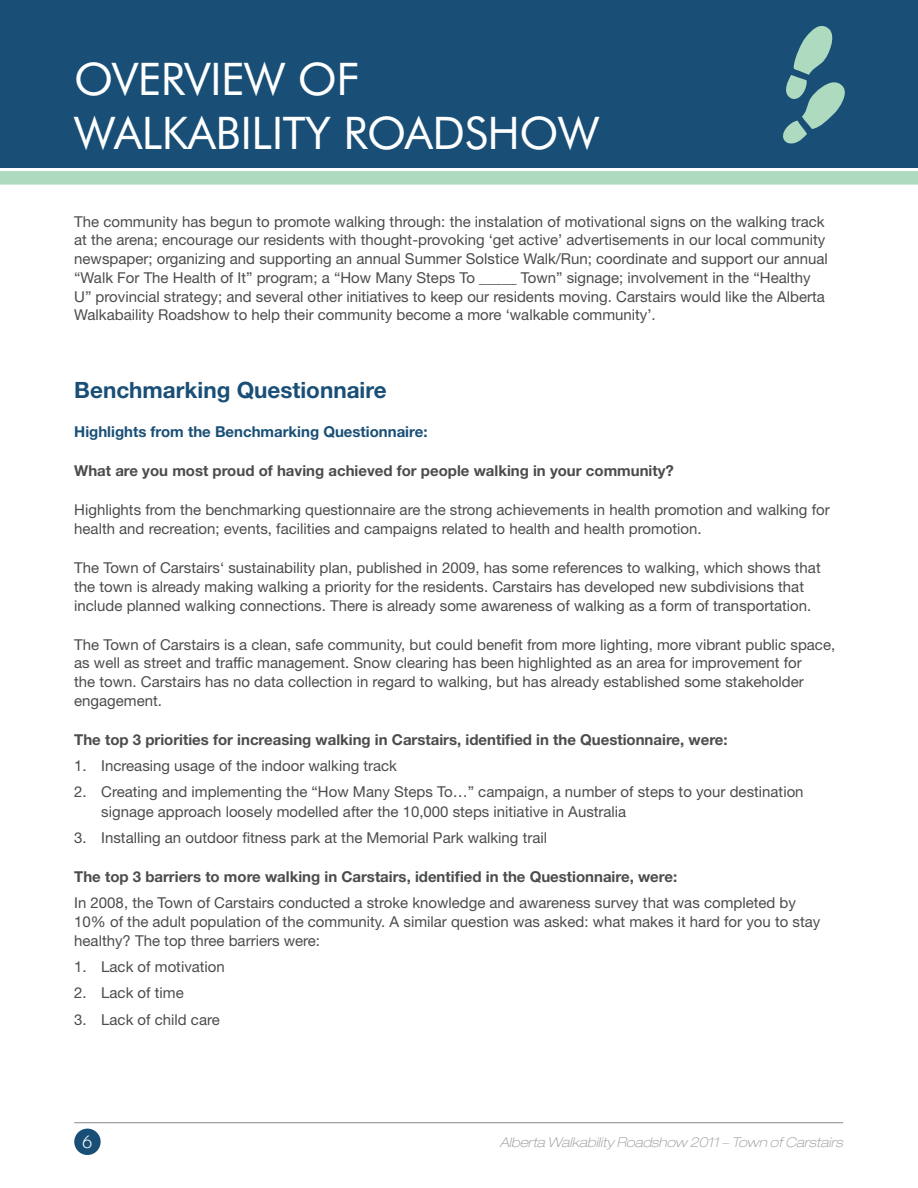
<style>
.page{position:relative;width:918px;height:1188px;background:#fff}
.page>*{position:absolute;margin:0;border:0;box-sizing:border-box;transform-origin:0 0}
.Table_of_contents_bo{font:45px/54px "Futura BT";letter-spacing:-.01em;color:#fff}
.main_text_copy_use_t{font:700 22.5px "Helvetica Neue LT Std";color:#194f77}
.t1{font:18px "Kabel IT Cby BT";color:#fff}
.main_text_copy_use_t-2{font:15px/18.8px "Helvetica Neue LT Std";color:#4b4c4d}
.bullets{font:15px/19.5px "Helvetica Neue LT Std";color:#4b4c4d}
.main_text_copy_use_t-3{font:700 15px "Helvetica Neue LT Std";color:#4b4c4d}
.main_text_copy_use_t-4{font:700 15px "Helvetica Neue LT Std";color:#194f77}
.t2{font:italic 100 expanded 13.5px "Helvetica Neue LT Std";color:#939598}
</style>
<div class="page">
<hr style="left:74px;top:1122px;width:769px;height:1px;background:#939598">
<div style="left:74px;top:1129px;width:27px;height:26px;background:#194f77;border-radius:50%"></div>
<div style="left:0;top:0;width:918px;height:122px;background:#194f77"></div>
<div style="left:0;top:97px;width:918px;height:70px;background:#194f77"></div>
<div style="left:0;top:171px;width:918px;height:14px;background:#aedbc0"></div>
<svg style="left:783px;top:26px;width:62px;height:118px"></svg>
<p class="Table_of_contents_bo" style="left:74px;top:52px;width:526px">OVERVIEW OF<br>WALKABILITY ROADSHOW</p>
<p class="main_text_copy_use_t-2" style="left:74px;top:212px;width:755px">The community has begun to promote walking through: the instalation of motivational signs on the walking track at the arena; encourage our residents with thought-provoking ‘get active’ advertisements in our local community newspaper; organizing and supporting an annual Summer Solstice Walk/Run; coordinate and support our annual “Walk For The Health of It” program; a “How Many Steps To _____ Town” signage; involvement in the “Healthy U” provincial strategy; and several other initiatives to keep our residents moving. Carstairs would like the Alberta Walkabaility Roadshow to help their community become a more ‘walkable community’.</p>
<p class="main_text_copy_use_t" style="left:74px;top:377px;width:314px">Benchmarking Questionnaire</p>
<p class="main_text_copy_use_t-4" style="left:74px;top:423px;width:355px">Highlights from the Benchmarking Questionnaire:</p>
<p class="main_text_copy_use_t-3" style="left:74px;top:462px;width:601px">What are you most proud of having achieved for people walking in your community?</p>
<p class="main_text_copy_use_t-2" style="left:74px;top:501px;width:757px">Highlights from the benchmarking questionnaire are the strong achievements in health promotion and walking for health and recreation; events, facilities and campaigns related to health and health promotion.</p>
<p class="main_text_copy_use_t-2" style="left:74px;top:558px;width:748px">The Town of Carstairs‘ sustainability plan, published in 2009, has some references to walking, which shows that the town is already making walking a priority for the residents. Carstairs has developed new subdivisions that include planned walking connections. There is already some awareness of walking as a form of transportation.</p>
<p class="main_text_copy_use_t-2" style="left:74px;top:635px;width:763px">The Town of Carstairs is a clean, safe community, but could benefit from more lighting, more vibrant public space, as well as street and traffic management. Snow clearing has been highlighted as an area for improvement for<br>the town. Carstairs has no data collection in regard to walking, but has already established some stakeholder engagement.</p>
<p class="main_text_copy_use_t-3" style="left:74px;top:730px;width:655px">The top 3 priorities for increasing walking in Carstairs, identified in the Questionnaire, were:</p>
<p class="bullets" style="left:74px;top:756px;width:324px">1. Increasing usage of the indoor walking track</p>
<p class="bullets" style="left:101px;top:782px;width:704px;text-indent:-27px">2. Creating and implementing the “How Many Steps To…” campaign, a number of steps to your destination signage approach loosely modelled after the 10,000 steps initiative in Australia</p>
<p class="bullets" style="left:74px;top:828px;width:474px">3. Installing an outdoor fitness park at the Memorial Park walking trail</p>
<p class="main_text_copy_use_t-3" style="left:74px;top:868px;width:604px">The top 3 barriers to more walking in Carstairs, identified in the Questionnaire, were:</p>
<p class="main_text_copy_use_t-2" style="left:74px;top:894px;width:748px">In 2008, the Town of Carstairs conducted a stroke knowledge and awareness survey that was completed by<br>10% of the adult population of the community. A similar question was asked: what makes it hard for you to stay healthy? The top three barriers were:</p>
<p class="bullets" style="left:74px;top:957px;width:152px">1. Lack of motivation</p>
<p class="bullets" style="left:74px;top:983px;width:111px">2. Lack of time</p>
<p class="bullets" style="left:74px;top:1009px;width:147px">3. Lack of child care</p>
<p class="t1" style="left:82px;top:1130px;width:11px">6</p>
<p class="t2" style="left:500px;top:1134px;width:345px">Alberta Walkability Roadshow 2011 – Town of Carstairs</p>
</div>
